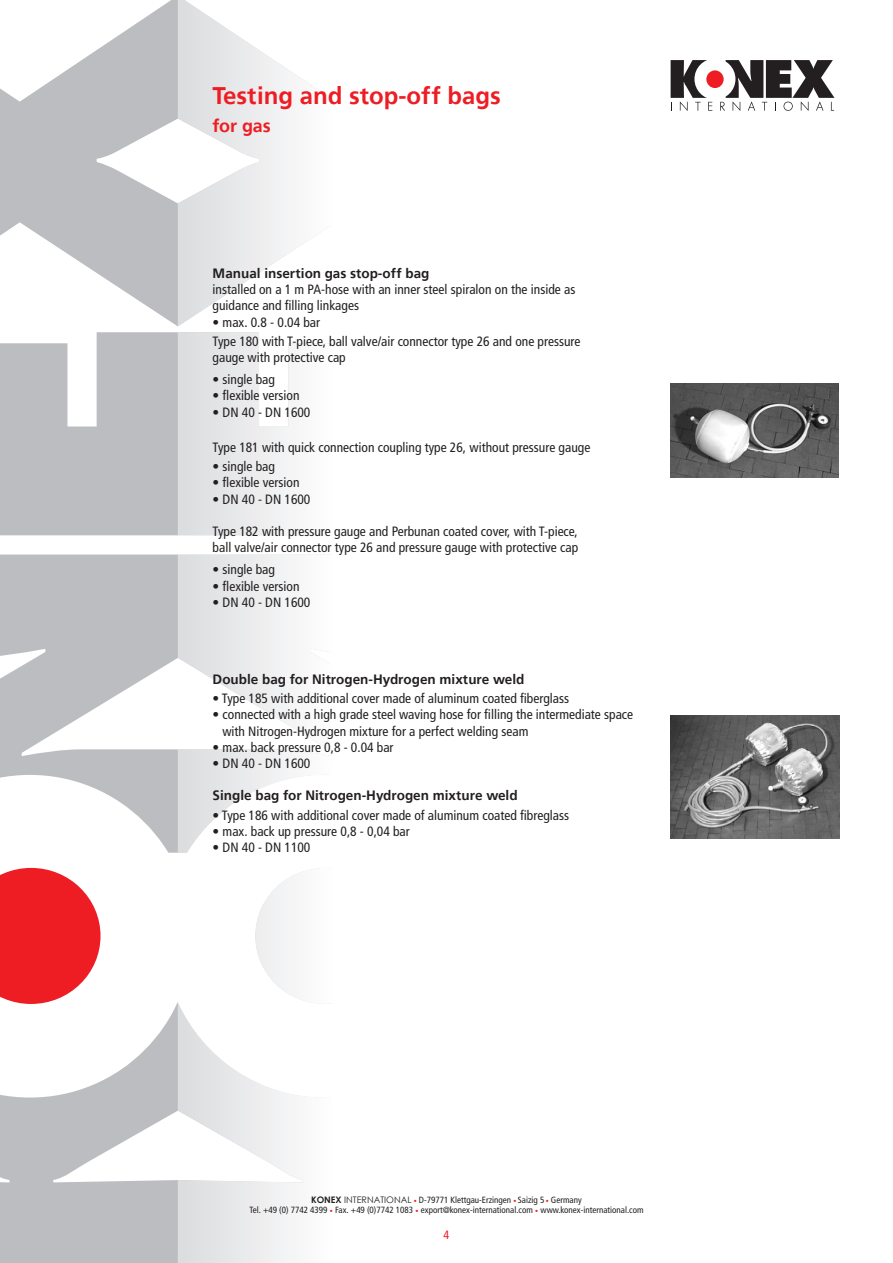
<style>
.page{position:relative;width:893px;height:1263px;background:#fff}
.page>*{position:absolute;margin:0;border:0;box-sizing:border-box;transform-origin:0 0}
.t1{font:700 24px "Frutiger";color:#ee1d23}
.t2{font:700 18px "Frutiger";letter-spacing:-.01em;color:#ee1d23}
.t3{font:condensed 13.5px/16.2px "Frutiger LT";color:#231f20}
.t4{font:700 13.5px "Frutiger";color:#231f20}
.t5{font:condensed 12px "Frutiger LT";color:#ee1d23}
.t6{font:condensed 9px "Frutiger LT";color:#231f20}
.s1{font-family:"Century Gothic";font-weight:700;font-stretch:normal}
.s2{font-family:"Century Gothic";font-stretch:normal}
.s3{font-family:"Frutiger";font-weight:700;font-stretch:normal;font-size:6px;color:#ee1d23}
</style>
<div class="page">
<img style="left:192px;top:775px;width:121px;height:322px">
<img style="left:255px;top:868px;width:77px;height:136px">
<svg style="left:0;top:1097px;width:178px;height:166px;background:#c6c6c9"></svg>
<svg style="left:0;top:554px;width:178px;height:221px;fill:#bcbdc0"></svg>
<svg style="left:0;top:332px;width:178px;height:203px;background:#c2c3c6"></svg>
<svg style="left:0;top:0;width:178px;height:326px;fill:#bcbdc0"></svg>
<svg style="left:0;top:775px;width:192px;height:322px"></svg>
<svg style="left:0;top:868px;width:101px;height:136px"></svg>
<svg style="left:671px;top:60px;width:41px;height:51px"></svg>
<svg style="left:720px;top:60px;width:114px;height:51px"></svg>
<div style="left:694px;top:59px;width:41px;height:41px;background:#fff;border-radius:50%"></div>
<div style="left:706px;top:70px;width:18px;height:18px;background:#ee1d23;border-radius:50%"></div>
<img style="left:671px;top:384px;width:168px;height:93px">
<img style="left:671px;top:716px;width:168px;height:122px">
<p class="t1" style="left:213px;top:82px;width:290px">Testing and stop-off bags</p>
<p class="t2" style="left:213px;top:116px;width:60px">for gas</p>
<p class="t4" style="left:213px;top:266px;width:218px">Manual insertion gas stop-off bag</p>
<p class="t3" style="left:213px;top:282px;width:364px">installed on a 1 m PA-hose with an inner steel spiralon on the inside as</p>
<p class="t3" style="left:213px;top:298px;width:148px">guidance and filling linkages</p>
<p class="t3" style="left:213px;top:314px;width:109px">• max. 0.8 - 0.04 bar</p>
<p class="t3" style="left:213px;top:333px;width:369px">Type 180 with T-piece, ball valve/air connector type 26 and one pressure</p>
<p class="t3" style="left:213px;top:349px;width:135px">gauge with protective cap</p>
<p class="t3" style="left:213px;top:372px;width:64px">• single bag</p>
<p class="t3" style="left:213px;top:388px;width:88px">• flexible version</p>
<p class="t3" style="left:213px;top:404px;width:99px">• DN 40 - DN 1600</p>
<p class="t3" style="left:213px;top:439px;width:379px">Type 181 with quick connection coupling type 26, without pressure gauge</p>
<p class="t3" style="left:213px;top:459px;width:64px">• single bag</p>
<p class="t3" style="left:213px;top:475px;width:88px">• flexible version</p>
<p class="t3" style="left:213px;top:491px;width:99px">• DN 40 - DN 1600</p>
<p class="t3" style="left:213px;top:523px;width:366px">Type 182 with pressure gauge and Perbunan coated cover, with T-piece,</p>
<p class="t3" style="left:213px;top:540px;width:367px">ball valve/air connector type 26 and pressure gauge with protective cap</p>
<p class="t3" style="left:213px;top:562px;width:64px">• single bag</p>
<p class="t3" style="left:213px;top:578px;width:88px">• flexible version</p>
<p class="t3" style="left:213px;top:594px;width:99px">• DN 40 - DN 1600</p>
<p class="t4" style="left:213px;top:671px;width:313px">Double bag for Nitrogen-Hydrogen mixture weld</p>
<p class="t3" style="left:213px;top:690px;width:358px">• Type 185 with additional cover made of aluminum coated fiberglass</p>
<p class="t3" style="left:222px;top:707px;width:412px;text-indent:-10px">• connected with a high grade steel waving hose for filling the intermediate space with Nitrogen-Hydrogen mixture for a perfect welding seam</p>
<p class="t3" style="left:213px;top:739px;width:182px">• max. back pressure 0,8 - 0.04 bar</p>
<p class="t3" style="left:213px;top:755px;width:99px">• DN 40 - DN 1600</p>
<p class="t4" style="left:213px;top:788px;width:306px">Single bag for Nitrogen-Hydrogen mixture weld</p>
<p class="t3" style="left:213px;top:807px;width:358px">• Type 186 with additional cover made of aluminum coated fibreglass</p>
<p class="t3" style="left:213px;top:823px;width:199px">• max. back up pressure 0,8 - 0,04 bar</p>
<p class="t3" style="left:213px;top:839px;width:99px">• DN 40 - DN 1100</p>
<p class="t6" style="left:310px;top:1193px;width:272px"><span class="s1">KONEX</span> <span class="s2">INTERNATIONAL</span> <span class="s3">•</span> D-79771 Klettgau-Erzingen <span class="s3">•</span> Saizig 5 <span class="s3">•</span> Germany</p>
<p class="t6" style="left:249px;top:1204px;width:396px">Tel. +49 (0) 7742 4399 <span class="s3">•</span> Fax. +49 (0)7742 1083 <span class="s3">•</span> export@konex-international.com <span class="s3">•</span> www.konex-international.com</p>
<p class="t5" style="left:443px;top:1226px;width:7px">1</p>
<p class="t6" style="left:311px;top:1194px;width:272px"><span class="s1">KONEX</span> <span class="s2">INTERNATIONAL</span> <span class="s3">•</span> D-79771 Klettgau-Erzingen <span class="s3">•</span> Saizig 5 <span class="s3">•</span> Germany</p>
<p class="t6" style="left:249px;top:1205px;width:396px">Tel. +49 (0) 7742 4399 <span class="s3">•</span> Fax. +49 (0)7742 1083 <span class="s3">•</span> export@konex-international.com <span class="s3">•</span> www.konex-international.com</p>
<p class="t5" style="left:444px;top:1227px;width:7px">4</p>
</div>
